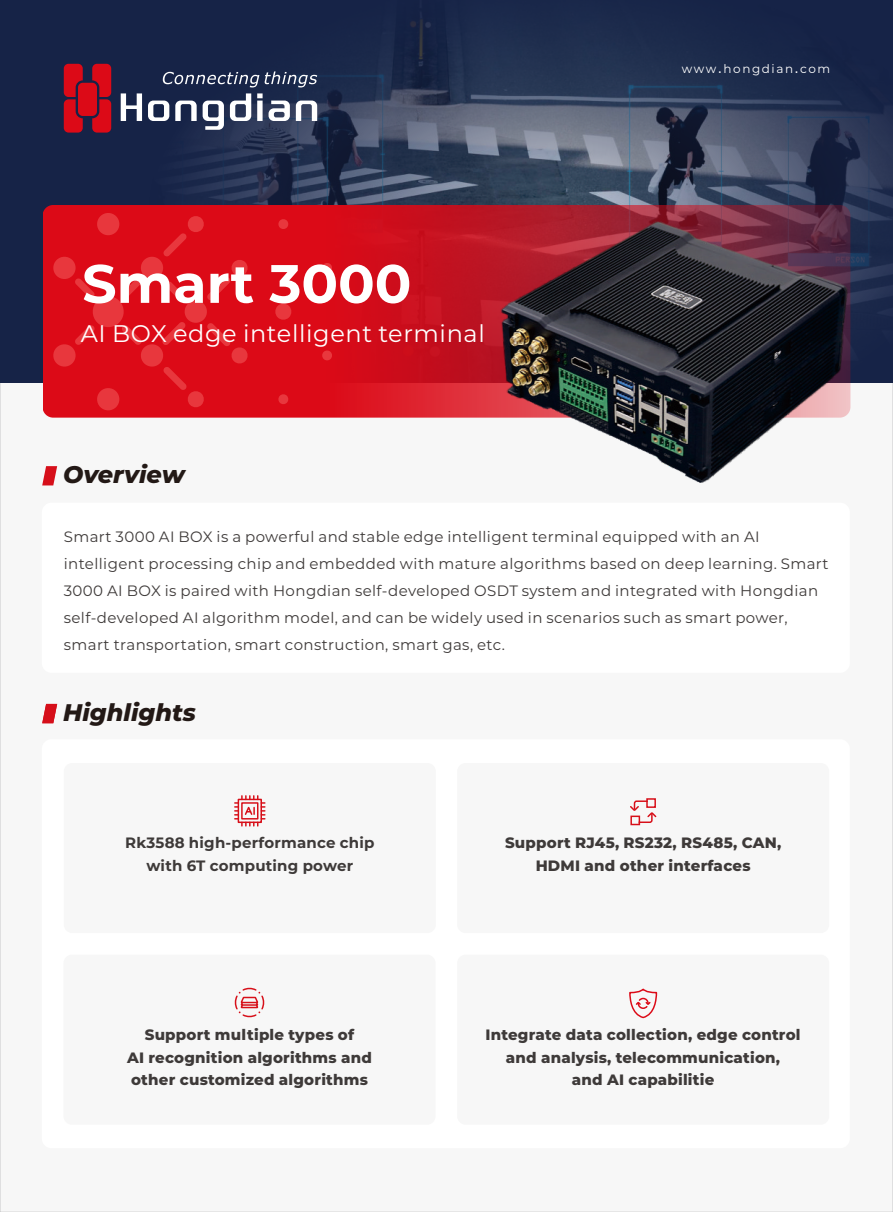
<style>
.page{position:relative;width:893px;height:1212px;background:#fff}
.page>*{position:absolute;margin:0;border:0;box-sizing:border-box;transform-origin:0 0}
.t1{font:700 54px "Montserrat";color:#fff}
.t2{font:24px "Montserrat";letter-spacing:.025em;color:#fff}
.t3{font:italic 800 24px "Montserrat";color:#231916}
.t4{font:15px/26.8px "Montserrat";letter-spacing:.025em;color:#3e3a39}
.t5{font:800 15px/22.8px "Montserrat";letter-spacing:.015em;color:#3e3a39;text-align:center}
.t6{font:700 15px/22.8px "Montserrat";letter-spacing:.015em;color:#3e3a39;text-align:center}
.t7{font:12px "Montserrat";letter-spacing:.13em;color:#fff}
.s1{font-family:"Tahoma"}
</style>
<div class="page">
<svg style="left:0;top:0;width:893px;height:383px;background:#273453"></svg>
<svg style="left:64px;top:64px;width:47px;height:69px;background:#b30f20"></svg>
<svg style="left:163px;top:71px;width:154px;height:16px;background:#47526d"></svg>
<svg style="left:121px;top:93px;width:196px;height:37px"></svg>
<svg style="left:43px;top:205px;width:807px;height:213px;background:#cd111f"></svg>
<svg style="left:43px;top:205px;width:290px;height:213px;background:#dd0f1b"></svg>
<svg style="left:42px;top:466px;width:15px;height:19px"></svg>
<div style="left:64px;top:763px;width:372px;height:170px;background:#f7f7f7;border-radius:9px"></div>
<div style="left:457px;top:954px;width:372px;height:171px;background:#f7f7f7;border-radius:9px"></div>
<div style="left:63px;top:954px;width:373px;height:171px;background:#f7f7f7;border-radius:9px"></div>
<div style="left:457px;top:763px;width:372px;height:170px;background:#f7f7f7;border-radius:9px"></div>
<div style="left:630px;top:815px;width:10px;height:10px;border:1px solid #d70f19"></div>
<div style="left:646px;top:798px;width:10px;height:10px;border:1px solid #d70f19"></div>
<svg style="left:630px;top:800px;width:27px;height:24px"></svg>
<svg style="left:42px;top:704px;width:15px;height:19px"></svg>
<svg style="left:235px;top:988px;width:29px;height:29px"></svg>
<svg style="left:235px;top:796px;width:30px;height:30px"></svg>
<svg style="left:629px;top:988px;width:29px;height:31px"></svg>
<img style="left:482px;top:181px;width:382px;height:302px">
<h1 class="t1" style="left:82px;top:251px;width:331px">Smart 3000</h1>
<h2 class="t2" style="left:81px;top:319px;width:405px">AI BOX edge intelligent terminal</h2>
<h2 class="t3" style="left:63px;top:460px;width:123px">Overview</h2>
<p class="t7" style="left:682px;top:61px;width:150px">www<span class="s1">.</span>hongdian<span class="s1">.</span>com</p>
<p class="t4" style="left:64px;top:524px;width:766px">Smart 3000 AI BOX is a powerful and stable edge intelligent terminal equipped with an AI intelligent processing chip and embedded with mature algorithms based on deep learning. Smart 3000 AI BOX is paired with Hongdian self-developed OSDT system and integrated with Hongdian self-developed AI algorithm model, and can be widely used in scenarios such as smart power, smart transportation, smart construction, smart gas, etc.</p>
<h2 class="t3" style="left:63px;top:697px;width:134px">Highlights</h2>
<p class="t6" style="left:125px;top:831px;width:251px">Rk3588 high-performance chip with 6T computing power</p>
<p class="t5" style="left:505px;top:831px;width:278px">Support RJ45, RS232, RS485, CAN,<br>HDMI and other interfaces</p>
<p class="t5" style="left:127px;top:1023px;width:246px">Support multiple types of<br>AI recognition algorithms and other customized algorithms</p>
<p class="t5" style="left:485px;top:1023px;width:317px">Integrate data collection, edge control and analysis, telecommunication,<br>and AI capabilitie</p>
</div>
